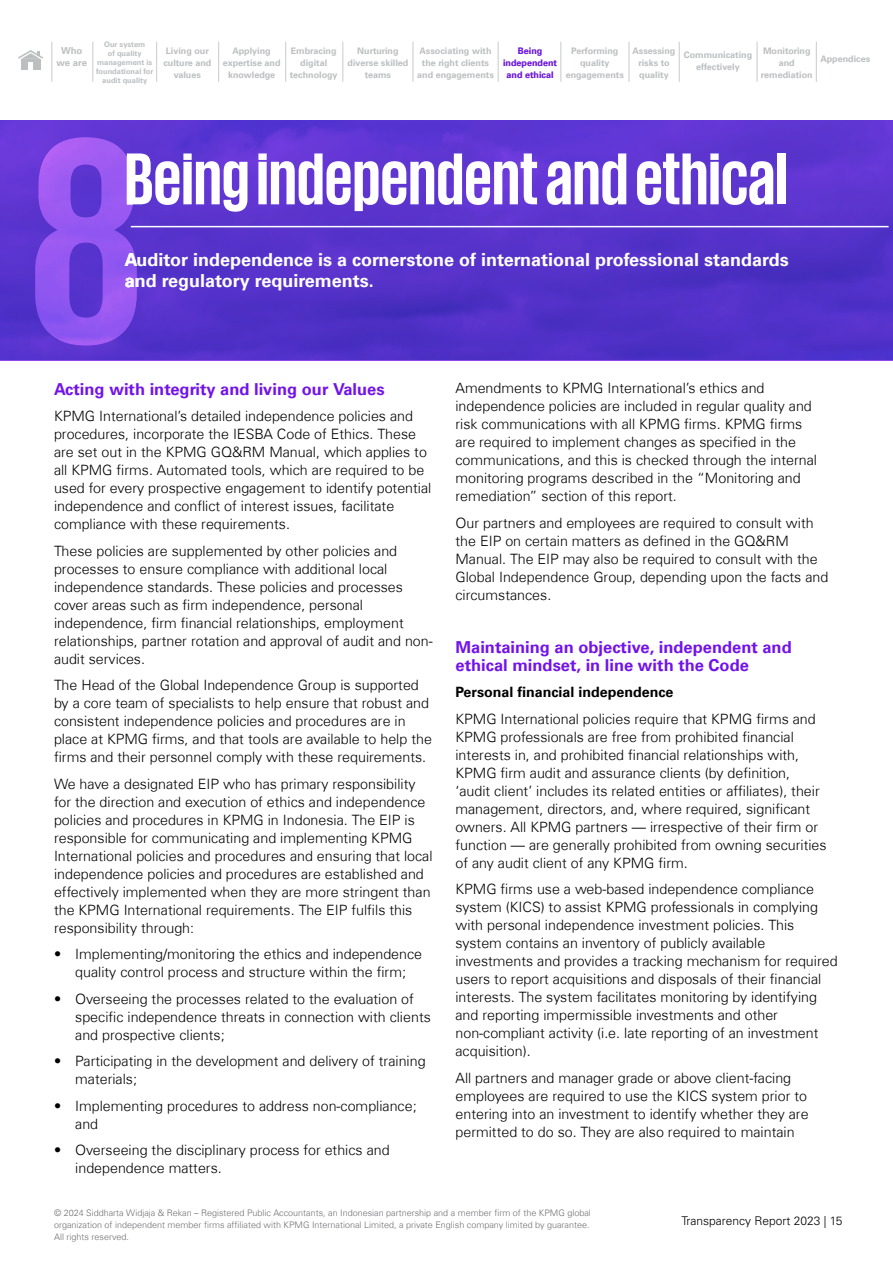
<style>
.page{position:relative;width:893px;height:1263px;background:#fff}
.page>*{position:absolute;margin:0;border:0;box-sizing:border-box;transform-origin:0 0}
.t1{font:700 300px "KPMG";color:#fff}
.t2{font:700 75px "KPMG";color:#fff}
.t3{font:700 18px/21.6px "Universfor KPMG";color:#fff}
.t4{font:700 16.5px/18px "Universfor KPMG";color:#7213ea}
.t5{font:300 14.25px/18px "Universfor KPMG";color:#000}
.t6{font:700 14.25px "Universfor KPMG";color:#000}
.t7{font:300 12px "Univers LT Std";color:#000}
.t8{font:700 9.6px/12px "Universfor KPMG";color:#bcbec0;text-align:center}
.t9{font:700 9px/12px "Universfor KPMG";color:#bcbec0;text-align:center}
.t10{font:300 9px/12px "Universfor KPMG";color:#6d6e71}
.t11{font:700 9px/12px "Universfor KPMG";color:#7213ea;text-align:center}
.t12{font:700 7.5px/9px "Universfor KPMG";color:#bcbec0;text-align:center}
</style>
<div class="page">
<svg style="left:18px;top:50px;width:25px;height:20px"></svg>
<hr style="left:51px;top:42px;width:1px;height:40px;background:#d1d3d4">
<hr style="left:92px;top:42px;width:1px;height:40px;background:#d1d3d4">
<hr style="left:156px;top:42px;width:1px;height:40px;background:#d1d3d4">
<hr style="left:218px;top:42px;width:1px;height:40px;background:#d1d3d4">
<hr style="left:285px;top:42px;width:1px;height:40px;background:#d1d3d4">
<hr style="left:342px;top:42px;width:1px;height:40px;background:#d1d3d4">
<hr style="left:412px;top:42px;width:2px;height:40px;background:#d1d3d4">
<hr style="left:498px;top:42px;width:1px;height:40px;background:#d1d3d4">
<hr style="left:560px;top:42px;width:1px;height:40px;background:#d1d3d4">
<hr style="left:628px;top:42px;width:2px;height:40px;background:#d1d3d4">
<hr style="left:679px;top:42px;width:1px;height:40px;background:#d1d3d4">
<hr style="left:756px;top:42px;width:2px;height:40px;background:#d1d3d4">
<hr style="left:816px;top:42px;width:1px;height:40px;background:#d1d3d4">
<div style="left:0;top:120px;width:892px;height:241px;background:linear-gradient(to bottom,#6237d4,#4d30c4)"></div>
<hr style="left:131px;top:226px;width:757px;height:1px;background:#fff">
<p class="t12" style="left:96px;top:40px;width:59px">Our system<br>of quality management is foundational for audit quality</p>
<p class="t8" style="left:57px;top:45px;width:32px">Who we are</p>
<p class="t9" style="left:163px;top:45px;width:50px">Living our culture and values</p>
<p class="t9" style="left:223px;top:45px;width:59px">Applying expertise and knowledge</p>
<p class="t9" style="left:290px;top:45px;width:49px">Embracing digital technology</p>
<p class="t9" style="left:348px;top:45px;width:62px">Nurturing diverse skilled teams</p>
<p class="t9" style="left:417px;top:45px;width:78px">Associating with the right clients and engagements</p>
<p class="t9" style="left:566px;top:45px;width:60px">Performing quality engagements</p>
<p class="t9" style="left:633px;top:45px;width:44px">Assessing risks to quality</p>
<p class="t9" style="left:684px;top:49px;width:70px">Communicating effectively</p>
<p class="t9" style="left:761px;top:45px;width:53px">Monitoring and remediation</p>
<p class="t9" style="left:820px;top:53px;width:51px">Appendices</p>
<p class="t11" style="left:503px;top:45px;width:56px">Being independent and ethical</p>
<h1 class="t1" style="left:27px;top:91px;width:119px">8</h1>
<h2 class="t2" style="left:125px;top:141px;width:664px">Being independent and ethical</h2>
<p class="t3" style="left:125px;top:248px;width:665px">Auditor independence is a cornerstone of international professional standards and regulatory requirements.</p>
<p class="t4" style="left:54px;top:380px;width:332px">Acting with integrity and living our Values</p>
<p class="t5" style="left:54px;top:407px;width:379px">KPMG International’s detailed independence policies and procedures, incorporate the IESBA Code of Ethics. These are set out in the KPMG GQ&amp;RM Manual, which applies to all KPMG firms. Automated tools, which are required to be used for every prospective engagement to identify potential independence and conflict of interest issues, facilitate compliance with these requirements.</p>
<p class="t5" style="left:54px;top:542px;width:380px">These policies are supplemented by other policies and processes to ensure compliance with additional local independence standards. These policies and processes cover areas such as firm independence, personal independence, firm financial relationships, employment relationships, partner rotation and approval of audit and non&shy;audit services.</p>
<p class="t5" style="left:54px;top:676px;width:379px">The Head of the Global Independence Group is supported by a core team of specialists to help ensure that robust and consistent independence policies and procedures are in place at KPMG firms, and that tools are available to help the firms and their personnel comply with these requirements.</p>
<p class="t5" style="left:54px;top:775px;width:380px">We have a designated EIP who has primary responsibility for the direction and execution of ethics and independence policies and procedures in KPMG in Indonesia. The EIP is responsible for communicating and implementing KPMG International policies and procedures and ensuring that local independence policies and procedures are established and effectively implemented when they are more stringent than the KPMG International requirements. The EIP fulfils this responsibility through:</p>
<p class="t5" style="left:54px;top:945px;width:370px;text-align:center">• Implementing/monitoring the ethics and independence quality control process and structure within the firm;</p>
<p class="t5" style="left:75px;top:990px;width:357px;text-indent:-21px">• Overseeing the processes related to the evaluation of specific independence threats in connection with clients and prospective clients;</p>
<p class="t5" style="left:75px;top:1052px;width:352px;text-indent:-21px">• Participating in the development and delivery of training materials;</p>
<p class="t5" style="left:75px;top:1097px;width:343px;text-indent:-21px">• Implementing procedures to address non-compliance; and</p>
<p class="t5" style="left:75px;top:1141px;width:316px;text-indent:-21px">• Overseeing the disciplinary process for ethics and independence matters.</p>
<p class="t5" style="left:455px;top:379px;width:363px">Amendments to KPMG International’s ethics and independence policies are included in regular quality and risk communications with all KPMG firms. KPMG firms are required to implement changes as specified in the communications, and this is checked through the internal monitoring programs described in the “Monitoring and remediation” section of this report.</p>
<p class="t5" style="left:455px;top:513px;width:374px">Our partners and employees are required to consult with the EIP on certain matters as defined in the GQ&amp;RM Manual. The EIP may also be required to consult with the Global Independence Group, depending upon the facts and circumstances.</p>
<p class="t4" style="left:455px;top:638px;width:338px">Maintaining an objective, independent and ethical mindset, in line with the Code</p>
<p class="t6" style="left:455px;top:684px;width:219px">Personal financial independence</p>
<p class="t5" style="left:455px;top:709px;width:373px">KPMG International policies require that KPMG firms and KPMG professionals are free from prohibited financial interests in, and prohibited financial relationships with, KPMG firm audit and assurance clients (by definition, ‘audit client’ includes its related entities or affiliates), their management, directors, and, where required, significant owners. All KPMG partners — irrespective of their firm or function — are generally prohibited from owning securities of any audit client of any KPMG firm.</p>
<p class="t5" style="left:455px;top:880px;width:384px">KPMG firms use a web-based independence compliance system (KICS) to assist KPMG professionals in complying with personal independence investment policies. This system contains an inventory of publicly available investments and provides a tracking mechanism for required users to report acquisitions and disposals of their financial interests. The system facilitates monitoring by identifying and reporting impermissible investments and other non-compliant activity (i.e. late reporting of an investment acquisition).</p>
<p class="t5" style="left:455px;top:1068px;width:355px">All partners and manager grade or above client-facing employees are required to use the KICS system prior to entering into an investment to identify whether they are permitted to do so. They are also required to maintain</p>
<p class="t10" style="left:54px;top:1206px;width:538px">© 2024 Siddharta Widjaja &amp; Rekan – Registered Public Accountants, an Indonesian partnership and a member firm of the KPMG global organization of independent member firms affiliated with KPMG International Limited, a private English company limited by guarantee.<br>All rights reserved.</p>
<p class="t7" style="left:681px;top:1213px;width:163px">Transparency Report 2023 | 15</p>
</div>
